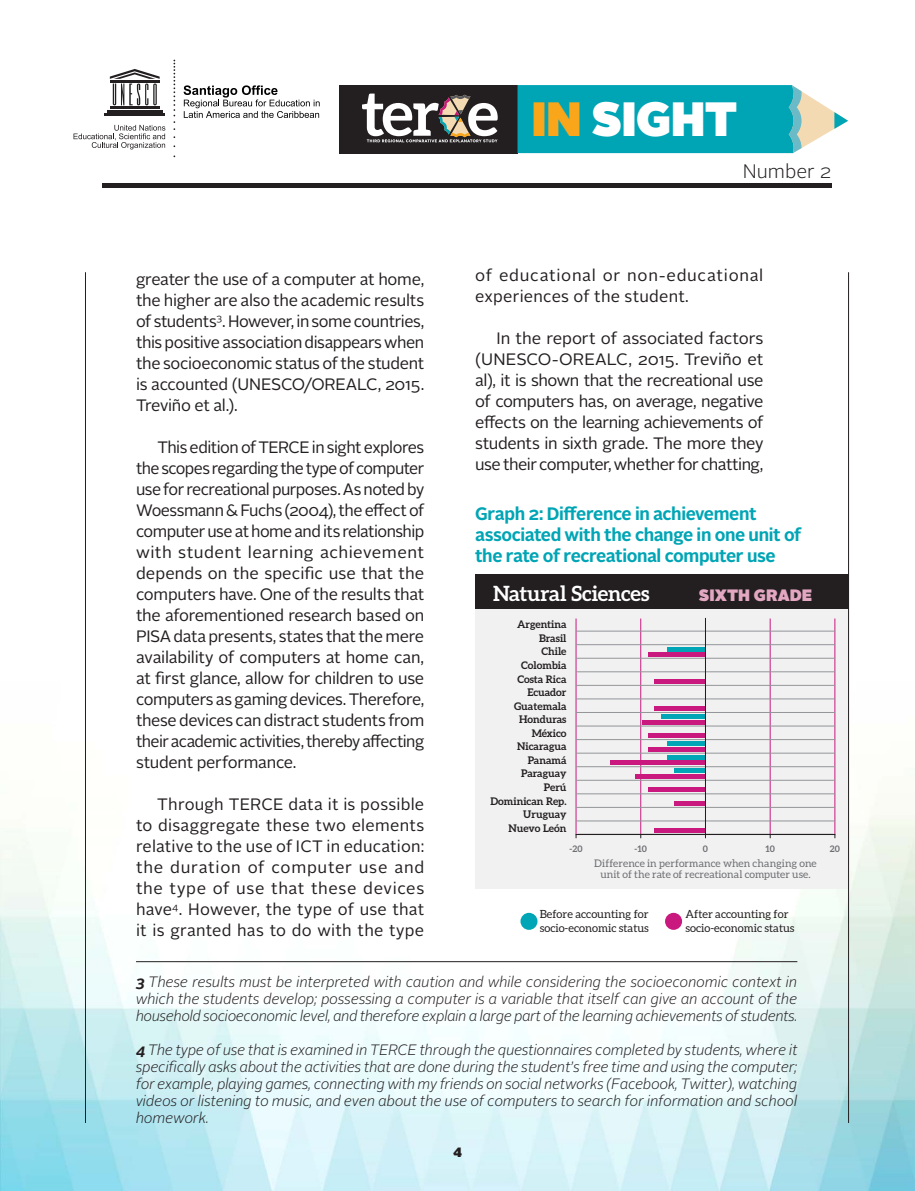
<style>
.page{position:relative;width:915px;height:1191px;background:#fff}
.page>*{position:absolute;margin:0;border:0;box-sizing:border-box;transform-origin:0 0}
.t1{font:900 48px "Alright Sans";letter-spacing:-.015em;color:#fff}
.t2{font:700 21px "Aleo";letter-spacing:-.005em;color:#fff}
.t3{font:300 19.5px "Alright Sans";color:#231f20}
.t4{font:700 18px/21px "Alright Sans";letter-spacing:-.025em;color:#00a5b5}
.t5{font:16.5px/21px "Alright Sans";letter-spacing:-.015em;color:#231f20;text-align:justify}
.t6{font:16.5px/21px "Alright Sans";letter-spacing:.035em;color:#231f20}
.t7{font:900 16.5px "Alright Sans";color:#e3a7c2}
.t8{font:italic 300 15px/17px "Alright Sans";letter-spacing:-.01em;color:#231f20;text-align:justify}
.t9{font:900 13.5px "Alright Sans";color:#231f20}
.t10{font:11.25px/13.5px "Aleo";color:#231f20}
.t11{font:700 10.5px "Aleo";color:#231f20}
.t12{font:10.5px/10.5px "Aleo";letter-spacing:.01em;color:#6d6e71;text-align:center}
.t13{font:700 9px "Aleo";color:#6d6e71}
.s1{color:#faa61a}
.s2{font-weight:700}
</style>
<div class="page">
<img style="left:0;top:510px;width:914px;height:681px">
<hr style="left:102px;top:183px;width:729px;height:4px;background:#231f20">
<hr style="left:85px;top:272px;width:1px;height:851px;background:#231f20">
<div style="left:475px;top:575px;width:372px;height:34px;background:#231f20"></div>
<div style="left:475px;top:609px;width:372px;height:279px;background:#f1f1f2"></div>
<hr style="left:769px;top:618px;width:1px;height:216px;background:#c9187e">
<hr style="left:575px;top:618px;width:1px;height:216px;background:#c9187e">
<hr style="left:640px;top:618px;width:1px;height:216px;background:#c9187e">
<hr style="left:834px;top:618px;width:1px;height:216px;background:#c9187e">
<hr style="left:705px;top:618px;width:1px;height:216px;background:#231f20">
<div style="left:647px;top:652px;width:58px;height:5px;background:#c9187e"></div>
<div style="left:654px;top:679px;width:51px;height:5px;background:#c9187e"></div>
<div style="left:654px;top:706px;width:51px;height:5px;background:#c9187e"></div>
<hr style="left:641px;top:720px;width:64px;height:4px;background:#c9187e">
<div style="left:647px;top:733px;width:58px;height:5px;background:#c9187e"></div>
<hr style="left:647px;top:747px;width:58px;height:4px;background:#c9187e">
<div style="left:609px;top:760px;width:96px;height:5px;background:#c9187e"></div>
<hr style="left:635px;top:774px;width:70px;height:4px;background:#c9187e">
<div style="left:647px;top:787px;width:58px;height:5px;background:#c9187e"></div>
<hr style="left:673px;top:801px;width:32px;height:4px;background:#c9187e">
<hr style="left:654px;top:828px;width:51px;height:4px;background:#c9187e">
<div style="left:667px;top:647px;width:38px;height:5px;background:#00a6b6"></div>
<div style="left:660px;top:714px;width:45px;height:5px;background:#00a6b6"></div>
<div style="left:667px;top:741px;width:38px;height:5px;background:#00a6b6"></div>
<div style="left:667px;top:755px;width:38px;height:5px;background:#00a6b6"></div>
<div style="left:673px;top:768px;width:32px;height:5px;background:#00a6b6"></div>
<hr style="left:576px;top:631px;width:258px;height:1px;background:#939598">
<hr style="left:576px;top:644px;width:258px;height:1px;background:#939598">
<hr style="left:576px;top:658px;width:258px;height:1px;background:#939598">
<hr style="left:576px;top:671px;width:258px;height:1px;background:#939598">
<hr style="left:576px;top:685px;width:258px;height:1px;background:#939598">
<hr style="left:576px;top:698px;width:258px;height:1px;background:#939598">
<hr style="left:576px;top:712px;width:258px;height:1px;background:#939598">
<hr style="left:576px;top:726px;width:258px;height:1px;background:#939598">
<hr style="left:576px;top:739px;width:258px;height:1px;background:#939598">
<hr style="left:576px;top:753px;width:258px;height:1px;background:#939598">
<hr style="left:576px;top:766px;width:258px;height:1px;background:#939598">
<hr style="left:576px;top:780px;width:258px;height:1px;background:#939598">
<hr style="left:576px;top:793px;width:258px;height:1px;background:#939598">
<hr style="left:576px;top:807px;width:258px;height:1px;background:#939598">
<hr style="left:576px;top:820px;width:258px;height:1px;background:#939598">
<hr style="left:576px;top:834px;width:258px;height:1px;background:#231f20">
<hr style="left:704px;top:618px;width:1px;height:216px;background:#231f20">
<hr style="left:136px;top:961px;width:661px;height:1px;background:#231f20">
<div style="left:664px;top:912px;width:17px;height:18px;background:#c9187e;border-radius:50%"></div>
<div style="left:520px;top:912px;width:17px;height:18px;background:#00a6b6;border-radius:50%"></div>
<hr style="left:847px;top:272px;width:1px;height:851px;background:#231f20">
<svg style="left:173px;top:60px;width:2px;height:70px"></svg>
<hr style="left:110px;top:106px;width:50px;height:3px;background:#231f20">
<hr style="left:107px;top:110px;width:55px;height:2px;background:#231f20">
<hr style="left:104px;top:114px;width:61px;height:2px;background:#231f20">
<svg style="left:110px;top:69px;width:50px;height:36px"></svg>
<svg style="left:183px;top:85px;width:136px;height:33px"></svg>
<svg style="left:73px;top:125px;width:92px;height:24px"></svg>
<div style="left:339px;top:85px;width:178px;height:68px;background:#231f20"></div>
<svg style="left:517px;top:85px;width:330px;height:68px;background:#24aeb9"></svg>
<svg style="left:362px;top:94px;width:135px;height:48px"></svg>
<p class="t5" style="left:136px;top:269px;width:289px">greater the use of a computer at home, the higher are also the academic results of students<sup>3</sup>. However, in some countries, this positive association disappears when the socioeconomic status of the student is accounted (UNESCO/OREALC, 2015.<br>Treviño et al.).</p>
<p class="t5" style="left:136px;top:437px;width:290px;text-indent:21px">This edition of TERCE in sight explores the scopes regarding the type of computer use for recreational purposes. As noted by Woessmann &amp; Fuchs (2004), the effect of computer use at home and its relationship with student learning achievement depends on the specific use that the computers have. One of the results that the aforementioned research based on PISA data presents, states that the mere availability of computers at home can, at first glance, allow for children to use computers as gaming devices. Therefore, these devices can distract students from their academic activities, thereby affecting student performance.</p>
<p class="t5" style="left:136px;top:794px;width:290px;text-indent:21px">Through TERCE data it is possible to disaggregate these two elements relative to the use of ICT in education: the duration of computer use and the type of use that these devices have<sup>4</sup>. However, the type of use that it is granted has to do with the type</p>
<h1 class="t1" style="left:531px;top:84px;width:207px"><span class="s1">IN</span> SIGHT</h1>
<p class="t3" style="left:742px;top:158px;width:90px">Number 2</p>
<p class="t6" style="left:475px;top:265px;width:289px">of educational or non-educational experiences of the student.</p>
<p class="t5" style="left:475px;top:328px;width:290px;text-indent:21px">In the report of associated factors (UNESCO-OREALC, 2015. Treviño et al), it is shown that the recreational use of computers has, on average, negative effects on the learning achievements of students in sixth grade. The more they use their computer, whether for chatting,</p>
<p class="t4" style="left:475px;top:504px;width:328px">Graph 2: Difference in achievement associated with the change in one unit of the rate of recreational computer use</p>
<p class="t2" style="left:493px;top:582px;width:158px">Natural Sciences</p>
<p class="t7" style="left:698px;top:583px;width:115px">SIXTH GRADE</p>
<p class="t11" style="left:517px;top:618px;width:51px">Argentina</p>
<p class="t11" style="left:539px;top:632px;width:29px">Brasil</p>
<p class="t11" style="left:541px;top:645px;width:27px">Chile</p>
<p class="t11" style="left:521px;top:659px;width:47px">Colombia</p>
<p class="t11" style="left:517px;top:672px;width:51px">Costa Rica</p>
<p class="t11" style="left:527px;top:686px;width:41px">Ecuador</p>
<p class="t11" style="left:514px;top:700px;width:54px">Guatemala</p>
<p class="t11" style="left:519px;top:713px;width:49px">Honduras</p>
<p class="t11" style="left:531px;top:727px;width:36px">México</p>
<p class="t11" style="left:517px;top:740px;width:51px">Nicaragua</p>
<p class="t11" style="left:527px;top:754px;width:40px">Panamá</p>
<p class="t11" style="left:521px;top:767px;width:47px">Paraguay</p>
<p class="t11" style="left:543px;top:781px;width:24px">Perú</p>
<p class="t11" style="left:490px;top:794px;width:78px">Dominican Rep.</p>
<p class="t11" style="left:523px;top:808px;width:45px">Uruguay</p>
<p class="t11" style="left:508px;top:822px;width:59px">Nuevo León</p>
<p class="t13" style="left:569px;top:843px;width:14px">-20</p>
<p class="t13" style="left:634px;top:843px;width:14px">-10</p>
<p class="t13" style="left:702px;top:843px;width:7px">0</p>
<p class="t13" style="left:765px;top:843px;width:11px">10</p>
<p class="t13" style="left:829px;top:843px;width:12px">20</p>
<p class="t12" style="left:594px;top:858px;width:224px">Difference in performance when changing one unit of the rate of recreational computer use.</p>
<p class="t10" style="left:539px;top:907px;width:110px">Before accounting for socio-economic status</p>
<p class="t10" style="left:685px;top:907px;width:110px">After accounting for socio-economic status</p>
<p class="t8" style="left:136px;top:973px;width:663px"><span class="s2">3</span> These results must be interpreted with caution and while considering the socioeconomic context in which the students develop; possessing a computer is a variable that itself can give an account of the household socioeconomic level, and therefore explain a large part of the learning achievements of students.</p>
<p class="t8" style="left:136px;top:1041px;width:663px"><span class="s2">4</span> The type of use that is examined in TERCE through the questionnaires completed by students, where it specifically asks about the activities that are done during the student’s free time and using the computer; for example, playing games, connecting with my friends on social networks (Facebook, Twitter), watching videos or listening to music, and even about the use of computers to search for information and school homework.</p>
<p class="t9" style="left:453px;top:1142px;width:10px">4</p>
</div>
